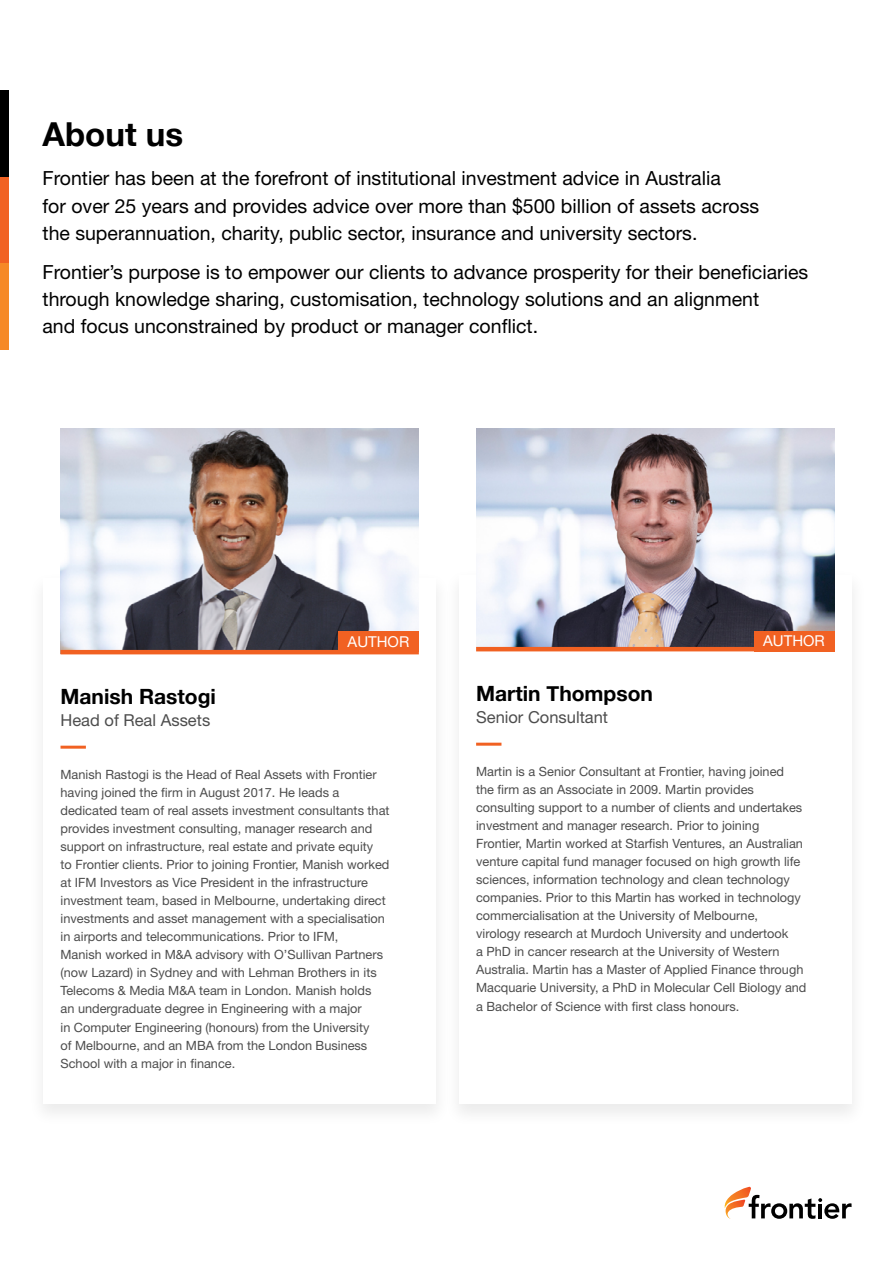
<style>
.page{position:relative;width:893px;height:1263px;background:#fff}
.page>*{position:absolute;margin:0;border:0;box-sizing:border-box;transform-origin:0 0}
.t1{font:700 33px "Helvetica Neue";color:#000}
.t2{font:700 21px "Helvetica Neue";color:#000}
.t3{font:19.5px/27px "Helvetica Neue LT Std";color:#000}
.t4{font:16.5px "Helvetica Neue LT Std";color:#4d4d4d}
.t5{font:15px "Helvetica Neue LT Std";color:#fff}
.t6{font:12.75px/18px "Helvetica Neue LT Std";color:#4d4d4d}
</style>
<div class="page">
<div style="left:0;top:90px;width:8px;height:87px;background:#000"></div>
<div style="left:0;top:177px;width:8px;height:87px;background:#f16122"></div>
<div style="left:0;top:264px;width:8px;height:86px;background:#f68926"></div>
<div style="left:444px;top:568px;width:423px;height:559px;background:#fafafa"></div>
<div style="left:459px;top:575px;width:392px;height:528px;background:#fff"></div>
<div style="left:28px;top:571px;width:423px;height:557px;background:#fbfbfb"></div>
<div style="left:44px;top:578px;width:392px;height:525px;background:#fff"></div>
<img style="left:476px;top:428px;width:358px;height:219px">
<img style="left:61px;top:428px;width:358px;height:222px">
<hr style="left:476px;top:647px;width:358px;height:4px;background:#f16122">
<hr style="left:61px;top:650px;width:358px;height:4px;background:#f16122">
<div style="left:754px;top:631px;width:80px;height:20px;background:#f16122"></div>
<div style="left:338px;top:631px;width:81px;height:21px;background:#f16122"></div>
<hr style="left:476px;top:743px;width:25px;height:3px;background:#f16122">
<hr style="left:61px;top:746px;width:25px;height:3px;background:#f16122">
<svg style="left:724px;top:1187px;width:127px;height:32px"></svg>
<h1 class="t1" style="left:43px;top:108px;width:142px">About us</h1>
<p class="t3" style="left:43px;top:165px;width:718px">Frontier has been at the forefront of institutional investment advice in Australia<br>for over 25 years and provides advice over more than $500 billion of assets across the superannuation, charity, public sector, insurance and university sectors.</p>
<h3 class="t3" style="left:43px;top:259px;width:767px">Frontier’s purpose is to empower our clients to advance prosperity for their beneficiaries through knowledge sharing, customisation, technology solutions and an alignment<br>and focus unconstrained by product or manager conflict.</h3>
<h2 class="t2" style="left:61px;top:680px;width:157px">Manish Rastogi</h2>
<p class="t4" style="left:61px;top:711px;width:151px">Head of Real Assets</p>
<p class="t5" style="left:348px;top:633px;width:63px">AUTHOR</p>
<p class="t5" style="left:763px;top:632px;width:63px">AUTHOR</p>
<h2 class="t2" style="left:476px;top:677px;width:178px">Martin Thompson</h2>
<p class="t4" style="left:476px;top:708px;width:134px">Senior Consultant</p>
<p class="t6" style="left:61px;top:766px;width:331px">Manish Rastogi is the Head of Real Assets with Frontier having joined the firm in August 2017. He leads a dedicated team of real assets investment consultants that provides investment consulting, manager research and support on infrastructure, real estate and private equity<br>to Frontier clients. Prior to joining Frontier, Manish worked at IFM Investors as Vice President in the infrastructure investment team, based in Melbourne, undertaking direct investments and asset management with a specialisation in airports and telecommunications. Prior to IFM,<br>Manish worked in M&amp;A advisory with O’Sullivan Partners (now Lazard) in Sydney and with Lehman Brothers in its Telecoms &amp; Media M&amp;A team in London. Manish holds<br>an undergraduate degree in Engineering with a major<br>in Computer Engineering (honours) from the University<br>of Melbourne, and an MBA from the London Business School with a major in finance.</p>
<p class="t6" style="left:476px;top:763px;width:332px">Martin is a Senior Consultant at Frontier, having joined<br>the firm as an Associate in 2009. Martin provides consulting support to a number of clients and undertakes investment and manager research. Prior to joining Frontier, Martin worked at Starfish Ventures, an Australian venture capital fund manager focused on high growth life sciences, information technology and clean technology companies. Prior to this Martin has worked in technology commercialisation at the University of Melbourne,<br>virology research at Murdoch University and undertook<br>a PhD in cancer research at the University of Western Australia. Martin has a Master of Applied Finance through Macquarie University, a PhD in Molecular Cell Biology and a Bachelor of Science with first class honours.</p>
</div>
